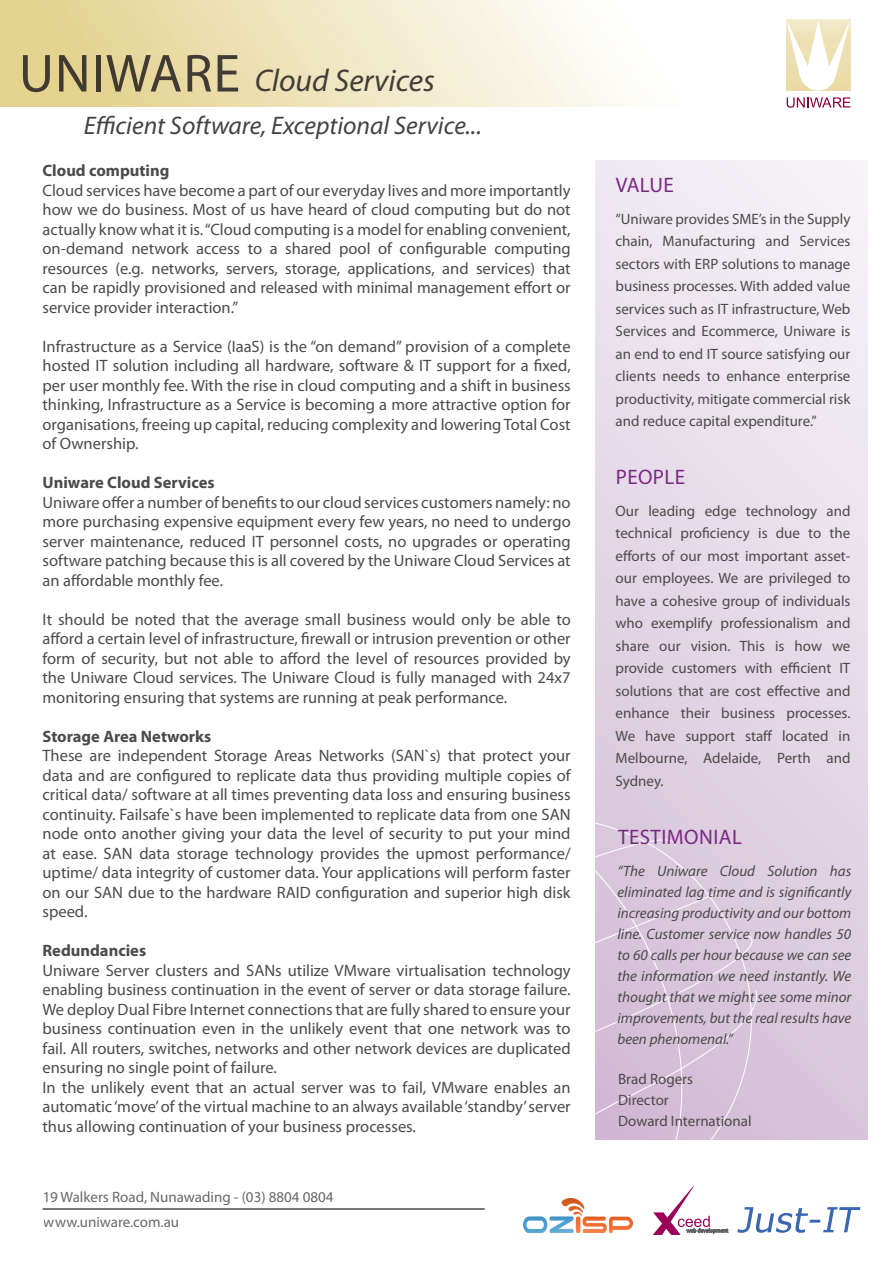
<style>
.page{position:relative;width:893px;height:1263px;background:#fff}
.page>*{position:absolute;margin:0;border:0;box-sizing:border-box;transform-origin:0 0}
.t1{font:54px "Myriad Pro";letter-spacing:.02em;color:#231f20}
.t2{font:italic 31.5px "Myriad Pro";color:#231f20}
.t3{font:italic 25.5px "Myriad Pro";color:#231f20}
.t4{font:21px "Myriad Pro";letter-spacing:.02em;color:#7b2a83}
.t5{font:16.5px/19.5px "Myriad Pro";color:#4c4b49;text-align:justify}
.t6{font:700 16.5px "Myriad Pro";color:#4c4b49}
.t7{font:15px/22.5px "Myriad Pro";color:#4c4b49;text-align:justify}
.t8{font:italic 15px/21px "Myriad Pro";color:#4c4b49;text-align:justify}
</style>
<div class="page">
<svg style="left:0;top:0;width:851px;height:106px"></svg>
<svg style="left:595px;top:161px;width:272px;height:979px;background:#e7dde9"></svg>
<hr style="left:43px;top:1208px;width:442px;height:2px;background:#4c4b49">
<svg style="left:737px;top:1207px;width:123px;height:25px"></svg>
<svg style="left:653px;top:1186px;width:75px;height:49px"></svg>
<svg style="left:787px;top:20px;width:63px;height:71px"></svg>
<svg style="left:787px;top:97px;width:63px;height:11px"></svg>
<img style="left:523px;top:1198px;width:109px;height:34px">
<div style="left:595px;top:791px;width:183px;height:24px;background:#dfd0e2"></div>
<div style="left:595px;top:792px;width:107px;height:23px;background:#dcccdf"></div>
<svg style="left:595px;top:815px;width:195px;height:325px;background:#d8c5db"></svg>
<h1 class="t1" style="left:19px;top:40px;width:223px">UNIWARE</h1>
<h3 class="t3" style="left:84px;top:110px;width:400px">Efficient Software, Exceptional Service...</h3>
<h2 class="t2" style="left:254px;top:61px;width:182px">Cloud Services</h2>
<p class="t6" style="left:43px;top:160px;width:128px">Cloud computing</p>
<p class="t5" style="left:43px;top:180px;width:530px">Cloud services have become a part of our everyday lives and more importantly how we do business. Most of us have heard of cloud computing but do not actually know what it is. “Cloud computing is a model for enabling convenient, on-demand network access to a shared pool of configurable computing resources (e.g. networks, servers, storage, applications, and services) that can be rapidly provisioned and released with minimal management effort or service provider interaction.”</p>
<p class="t5" style="left:43px;top:336px;width:530px">Infrastructure as a Service (IaaS) is the “on demand” provision of a complete hosted IT solution including all hardware, software &amp; IT support for a fixed, per user monthly fee. With the rise in cloud computing and a shift in business thinking, Infrastructure as a Service is becoming a more attractive option for organisations, freeing up capital, reducing complexity and lowering Total Cost of Ownership.</p>
<p class="t6" style="left:43px;top:472px;width:174px">Uniware Cloud Services</p>
<p class="t5" style="left:43px;top:492px;width:530px">Uniware offer a number of benefits to our cloud services customers namely: no more purchasing expensive equipment every few years, no need to undergo server maintenance, reduced IT personnel costs, no upgrades or operating software patching because this is all covered by the Uniware Cloud Services at an affordable monthly fee.</p>
<p class="t5" style="left:43px;top:609px;width:530px">It should be noted that the average small business would only be able to afford a certain level of infrastructure, firewall or intrusion prevention or other form of security, but not able to afford the level of resources provided by the Uniware Cloud services. The Uniware Cloud is fully managed with 24x7 monitoring ensuring that systems are running at peak performance.</p>
<p class="t6" style="left:43px;top:725px;width:170px">Storage Area Networks</p>
<p class="t5" style="left:43px;top:746px;width:530px">These are independent Storage Areas Networks (SAN`s) that protect your data and are configured to replicate data thus providing multiple copies of critical data/ software at all times preventing data loss and ensuring business continuity. Failsafe`s have been implemented to replicate data from one SAN node onto another giving your data the level of security to put your mind at ease. SAN data storage technology provides the upmost performance/ uptime/ data integrity of customer data. Your applications will perform faster on our SAN due to the hardware RAID configuration and superior high disk speed.</p>
<p class="t6" style="left:43px;top:940px;width:105px">Redundancies</p>
<p class="t5" style="left:43px;top:960px;width:530px">Uniware Server clusters and SANs utilize VMware virtualisation technology enabling business continuation in the event of server or data storage failure.<br>We deploy Dual Fibre Internet connections that are fully shared to ensure your business continuation even in the unlikely event that one network was to fail. All routers, switches, networks and other network devices are duplicated ensuring no single point of failure.</p>
<p class="t5" style="left:43px;top:1077px;width:530px">In the unlikely event that an actual server was to fail, VMware enables an automatic ‘move’ of the virtual machine to an always available ‘standby’ server thus allowing continuation of your business processes.</p>
<p class="t7" style="left:43px;top:1184px;width:293px;line-height:24.8px">19 Walkers Road, Nunawading - (03) 8804 0804 www.uniware.com.au</p>
<p class="t4" style="left:616px;top:172px;width:60px">VALUE</p>
<p class="t7" style="left:615px;top:207px;width:236px">“Uniware provides SME’s in the Supply chain, Manufacturing and Services sectors with ERP solutions to manage business processes. With added value services such as IT infrastructure, Web Services and Ecommerce, Uniware is an end to end IT source satisfying our clients needs to enhance enterprise productivity, mitigate commercial risk and reduce capital expenditure.”</p>
<p class="t4" style="left:616px;top:464px;width:71px">PEOPLE</p>
<p class="t7" style="left:615px;top:499px;width:236px">Our leading edge technology and technical proficiency is due to the efforts of our most important asset&shy;our employees. We are privileged to have a cohesive group of individuals who exemplify professionalism and share our vision. This is how we provide customers with efficient IT solutions that are cost effective and enhance their business processes.<br>We have support staff located in Melbourne, Adelaide, Perth and Sydney.</p>
<p class="t4" style="left:618px;top:823px;width:125px">TESTIMONIAL</p>
<p class="t8" style="left:617px;top:860px;width:235px">“The Uniware Cloud Solution has eliminated lag time and is significantly increasing productivity and our bottom line. Customer service now handles 50 to 60 calls per hour because we can see the information we need instantly. We thought that we might see some minor improvements, but the real results have been phenomenal.”</p>
<p class="t7" style="left:618px;top:1067px;width:76px">Brad Rogers</p>
<p class="t7" style="left:618px;top:1088px;width:52px">Director</p>
<p class="t7" style="left:618px;top:1109px;width:135px">Doward International</p>
</div>
